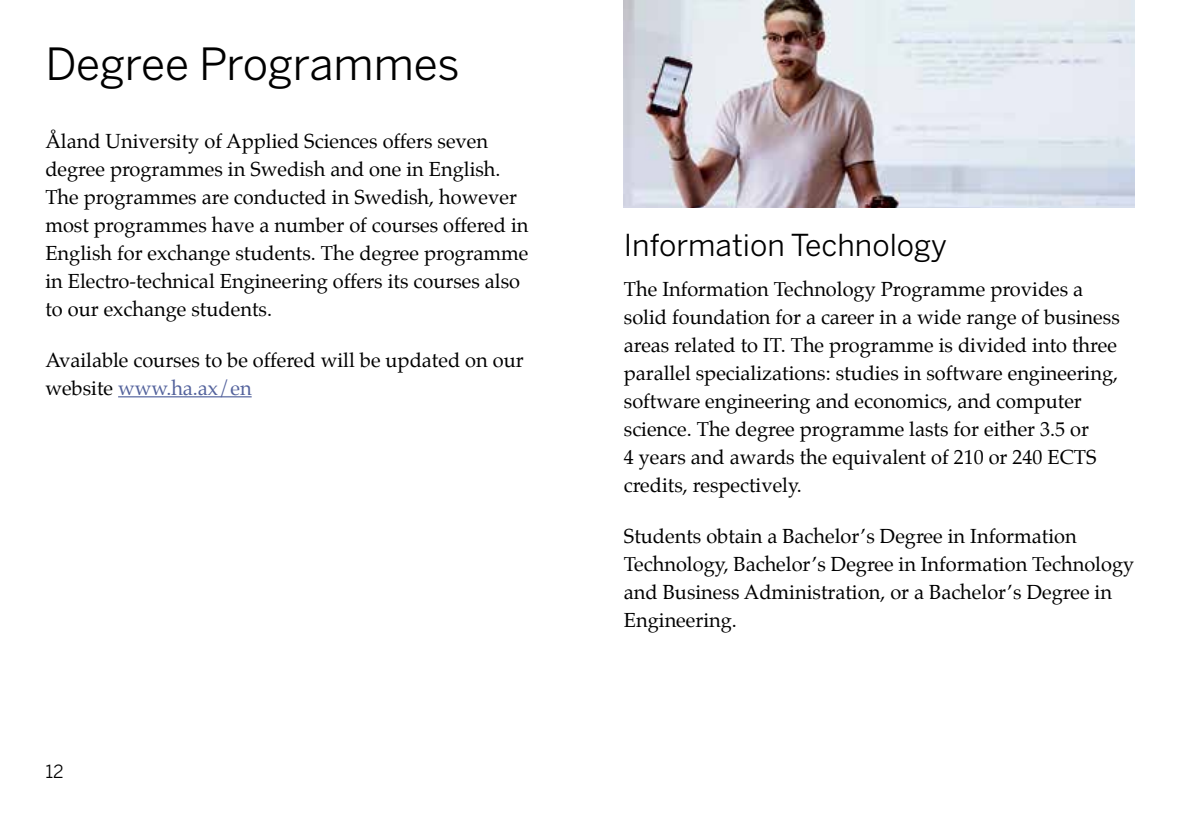
<style>
.page{position:relative;width:1191px;height:823px;background:#fff}
.page>*{position:absolute;margin:0;border:0;box-sizing:border-box;transform-origin:0 0}
.t1{font:44px "Benton Sans";color:#000}
.t2{font:30px "Benton Sans";color:#000}
.t3{font:20px/28px "Palatino";color:#000}
.t4{font:18px "Benton Sans";color:#000}
.s1{color:#53629c}
</style>
<div class="page">
<hr style="left:118px;top:396px;width:134px;height:1px;background:#53629c">
<img style="left:624px;top:0;width:510px;height:207px">
<h1 class="t1" style="left:45px;top:38px;width:416px">Degree Programmes</h1>
<p class="t3" style="left:45px;top:127px;width:485px">Åland University of Applied Sciences offers seven degree programmes in Swedish and one in English.<br>The programmes are conducted in Swedish, however most programmes have a number of courses offered in English for exchange students. The degree programme in Electro-technical Engineering offers its courses also to our exchange students.</p>
<p class="t3" style="left:45px;top:345px;width:480px">Available courses to be offered will be updated on our website <span class="s1">www.ha.ax/en</span></p>
<p class="t4" style="left:45px;top:760px;width:20px">12</p>
<h2 class="t2" style="left:624px;top:227px;width:325px">Information Technology</h2>
<p class="t3" style="left:624px;top:274px;width:497px">The Information Technology Programme provides a solid foundation for a career in a wide range of business areas related to IT. The programme is divided into three parallel specializations: studies in software engineering, software engineering and economics, and computer science. The degree programme lasts for either 3.5 or<br>4 years and awards the equivalent of 210 or 240 ECTS credits, respectively.</p>
<p class="t3" style="left:624px;top:521px;width:512px">Students obtain a Bachelor’s Degree in Information Technology, Bachelor’s Degree in Information Technology and Business Administration, or a Bachelor’s Degree in Engineering.</p>
</div>
